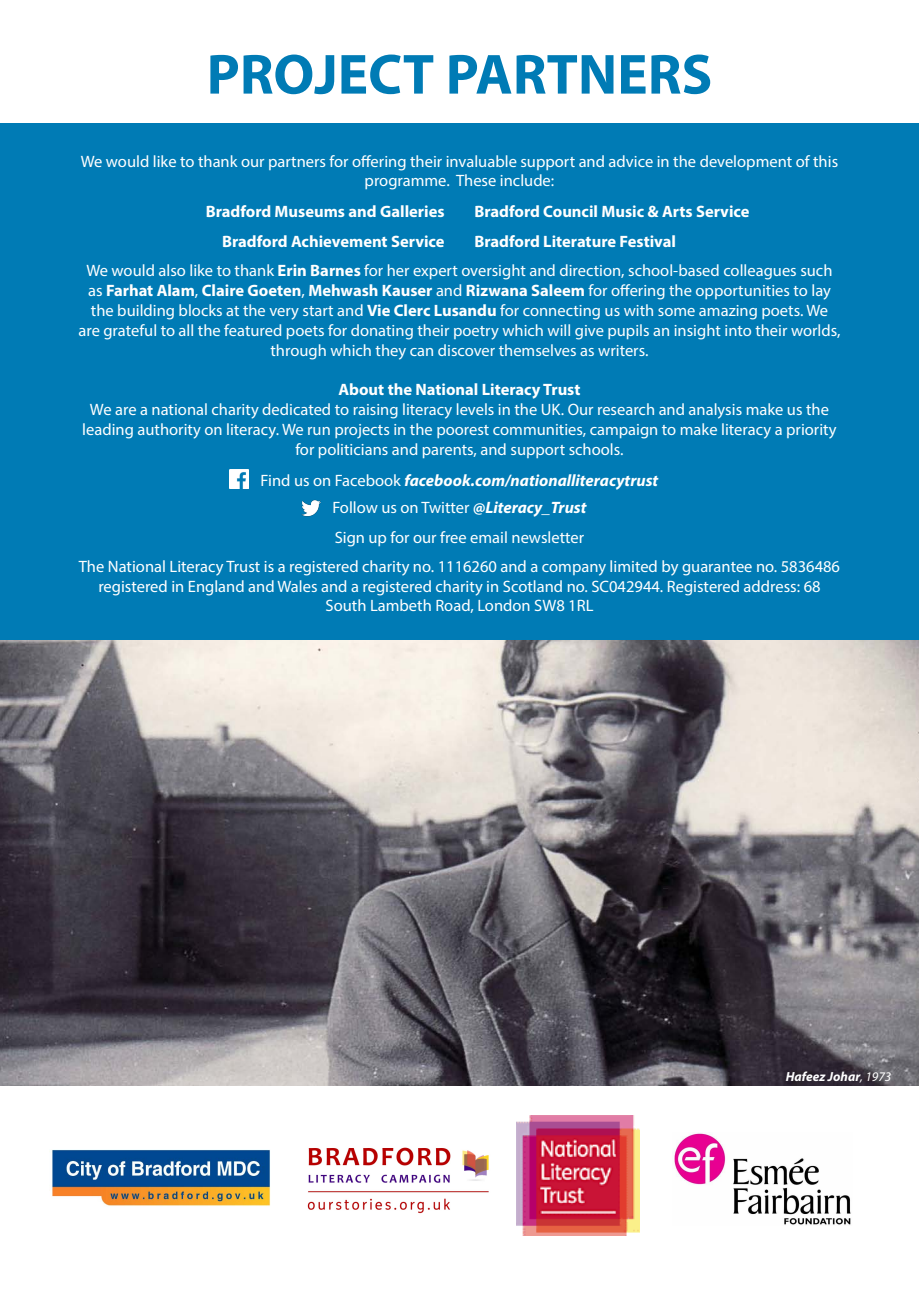
<style>
.page{position:relative;width:919px;height:1289px;background:#fff}
.page>*{position:absolute;margin:0;border:0;box-sizing:border-box;transform-origin:0 0}
.t1{font:700 57px "Myriad Pro";color:#007bb5}
.t2{font:16.5px/19.8px "Myriad Pro";color:#fff;text-align:center}
.t3{font:700 16.5px "Myriad Pro";color:#fff}
.t4{font:italic 700 16.5px "Myriad Pro";color:#fff}
.t5{font:italic 700 13.2px "Myriad Pro";color:#fff}
.s1{font-weight:700}
.s2{font-weight:400;font-style:normal}
.s3{font-weight:700;font-style:italic}
.s4{font-weight:400}
</style>
<div class="page">
<div style="left:0;top:123px;width:918px;height:838px;background:#007bb5"></div>
<img style="left:0;top:640px;width:918px;height:445px">
<img style="left:52px;top:1149px;width:218px;height:57px">
<img style="left:517px;top:1115px;width:122px;height:120px">
<img style="left:307px;top:1147px;width:182px;height:67px">
<img style="left:229px;top:469px;width:19px;height:20px">
<img style="left:301px;top:499px;width:20px;height:18px">
<img style="left:674px;top:1133px;width:177px;height:92px">
<p class="t1" style="left:207px;top:37px;width:507px">PROJECT PARTNERS</p>
<p class="t2" style="left:81px;top:151px;width:758px">We would like to thank our partners for offering their invaluable support and advice in the development of this programme. These include:</p>
<p class="t3" style="left:206px;top:201px;width:240px">Bradford Museums and Galleries</p>
<p class="t3" style="left:222px;top:231px;width:224px">Bradford Achievement Service</p>
<p class="t3" style="left:474px;top:201px;width:277px">Bradford Council Music &amp; Arts Service</p>
<p class="t3" style="left:474px;top:231px;width:203px">Bradford Literature Festival</p>
<p class="t2" style="left:78px;top:261px;width:763px">We would also like to thank <span class="s1">Erin Barnes</span> for her expert oversight and direction, school-based colleagues such as <span class="s1">Farhat Alam</span>, <span class="s1">Claire Goeten</span>, <span class="s1">Mehwash Kauser</span> and <span class="s1">Rizwana Saleem</span> for offering the opportunities to lay the building blocks at the very start and <span class="s1">Vie Clerc Lusandu</span> for connecting us with some amazing poets. We are grateful to all the featured poets for donating their poetry which will give pupils an insight into their worlds, through which they can discover themselves as writers.</p>
<p class="t3" style="left:338px;top:379px;width:243px">About the National Literacy Trust</p>
<p class="t2" style="left:82px;top:399px;width:755px">We are a national charity dedicated to raising literacy levels in the UK. Our research and analysis make us the leading authority on literacy. We run projects in the poorest communities, campaign to make literacy a priority for politicians and parents, and support schools.</p>
<p class="t4" style="left:260px;top:470px;width:399px"><span class="s2">Find us on Facebook</span> facebook.com/nationalliteracytrust</p>
<p class="t2" style="left:332px;top:497px;width:255px">Follow us on Twitter <span class="s3">@Literacy_Trust</span></p>
<p class="t2" style="left:335px;top:527px;width:251px">Sign up for our free email newsletter</p>
<p class="t2" style="left:79px;top:556px;width:762px">The National Literacy Trust is a registered charity no. 1116260 and a company limited by guarantee no. 5836486 registered in England and Wales and a registered charity in Scotland no. SC042944. Registered address: 68<br>South Lambeth Road, London SW8 1RL</p>
<p class="t5" style="left:785px;top:1067px;width:107px">Hafeez Johar<span class="s4">, 1973</span></p>
</div>
